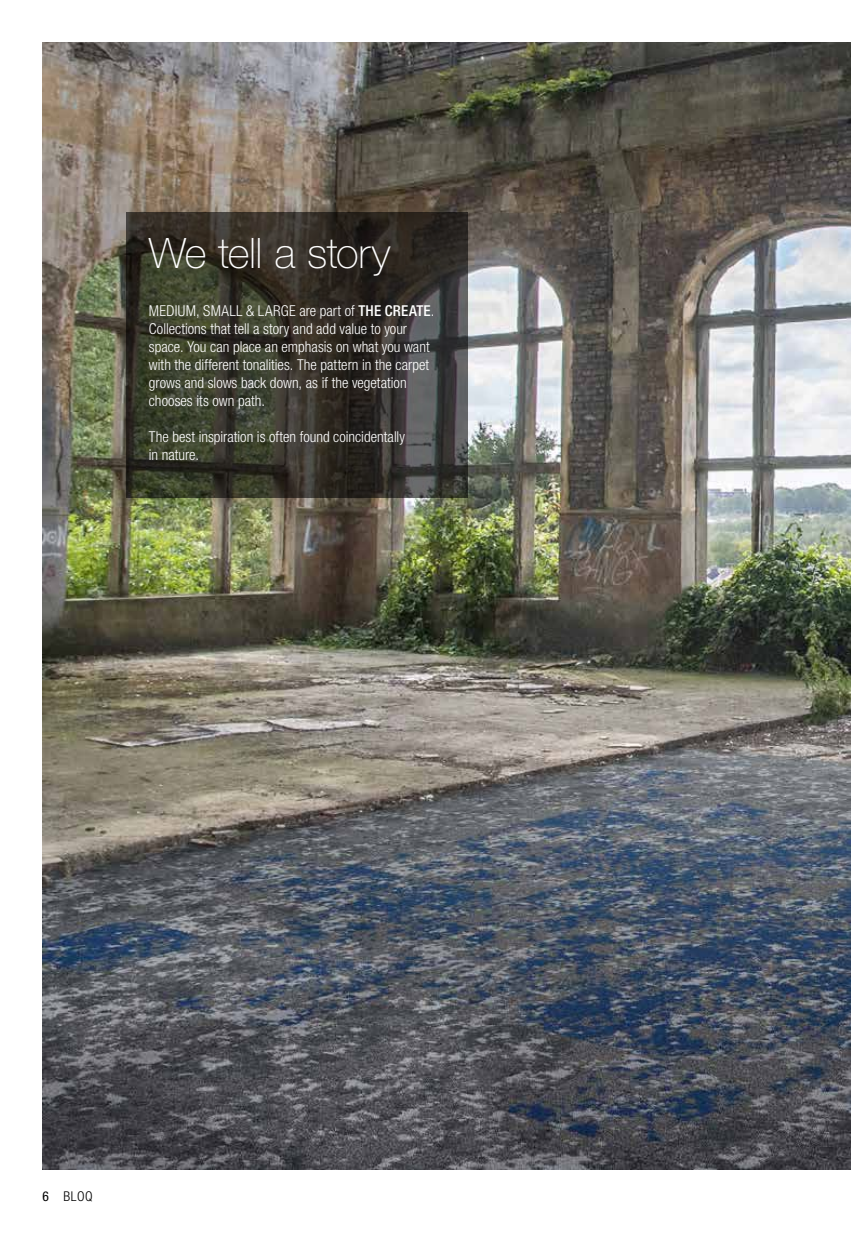
<style>
.page{position:relative;width:851px;height:1255px;background:#fff}
.page>*{position:absolute;margin:0;border:0;box-sizing:border-box;transform-origin:0 0}
.t1{font:100 42px "Helvetica Neue LT Std";letter-spacing:-.015em;color:#fff}
.t2{font:300 condensed 15px/18px "Helvetica Neue LT Std";color:#fff}
.t3{font:300 condensed 13.5px "Helvetica Neue LT Std";color:#000}
.s1{font-weight:500}
.s2{font-weight:400}
</style>
<div class="page">
<img style="left:43px;top:43px;width:807px;height:1126px">
<svg style="left:127px;top:213px;width:341px;height:284px;background:#37352c"></svg>
<h1 class="t1" style="left:149px;top:229px;width:243px">We tell a story</h1>
<p class="t2" style="left:149px;top:301px;width:287px">MEDIUM, SMALL &amp; LARGE are part of <span class="s1">THE CREATE</span>.<br>Collections that tell a story and add value to your space. You can place an emphasis on what you want with the different tonalities. The pattern in the carpet grows and slows back down, as if the vegetation chooses its own path.</p>
<p class="t2" style="left:149px;top:427px;width:257px">The best inspiration is often found coincidentally in nature.</p>
<p class="t3" style="left:43px;top:1188px;width:52px"><span class="s2">6</span> BLOQ</p>
</div>
